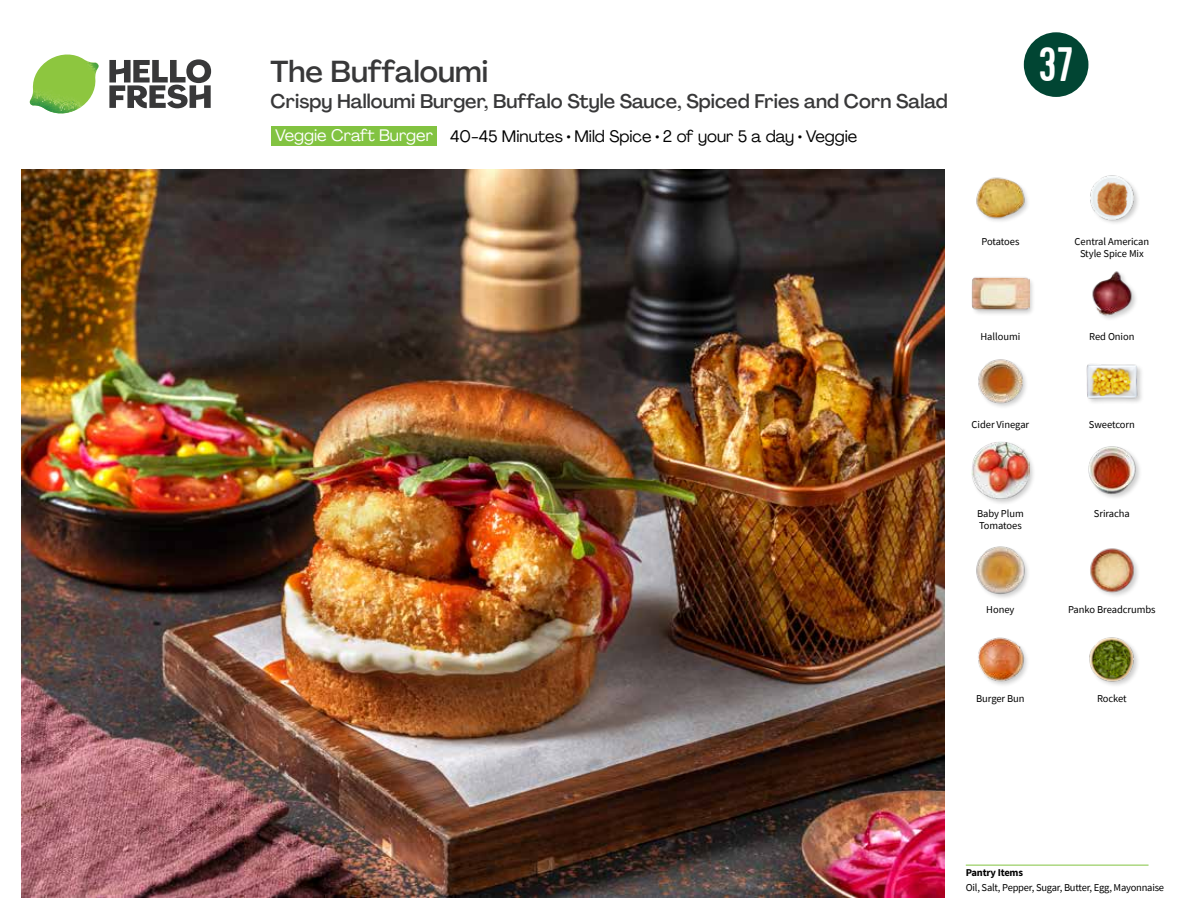
<style>
.page{position:relative;width:1188px;height:918px;background:#fff}
.page>*{position:absolute;margin:0;border:0;box-sizing:border-box;transform-origin:0 0}
.t1{font:48.3px "Kapra";color:#fff}
.t2{font:500 30px "Agrandir";color:#383839}
.t3{font:500 19.5px "Agrandir";color:#383839}
.t4{font:16.5px "Agrandir";color:#000}
.t5{font:16.5px "Agrandir";color:#fff}
.t6{font:10.5px/12px "Source Sans Pro";letter-spacing:-.005em;color:#000;text-align:center}
.t7{font:700 10.5px "Source Sans Pro";letter-spacing:-.02em;color:#000}
</style>
<div class="page">
<svg style="left:109px;top:59px;width:102px;height:49px"></svg>
<img style="left:30px;top:55px;width:69px;height:59px">
<img style="left:21px;top:170px;width:924px;height:728px">
<hr style="left:966px;top:865px;width:183px;height:1px;background:#82c341">
<div style="left:271px;top:126px;width:166px;height:19px;background:#82c341"></div>
<img style="left:976px;top:546px;width:52px;height:52px">
<img style="left:978px;top:637px;width:49px;height:48px">
<img style="left:1089px;top:637px;width:49px;height:49px">
<img style="left:1090px;top:548px;width:48px;height:48px">
<img style="left:978px;top:359px;width:48px;height:48px">
<div style="left:971px;top:440px;width:65px;height:66px;background:#000;opacity:.2"></div>
<img style="left:972px;top:441px;width:57px;height:58px">
<img style="left:1088px;top:446px;width:52px;height:52px">
<div style="left:1086px;top:363px;width:59px;height:42px;background:#fafafa"></div>
<img style="left:1086px;top:364px;width:55px;height:38px">
<img style="left:976px;top:177px;width:52px;height:44px">
<div style="left:972px;top:276px;width:64px;height:41px;background:#000;opacity:.2"></div>
<img style="left:972px;top:276px;width:57px;height:41px">
<img style="left:1092px;top:271px;width:44px;height:48px">
<img style="left:1090px;top:175px;width:48px;height:48px">
<svg style="left:1023px;top:32px;width:66px;height:65px"></svg>
<h2 class="t2" style="left:271px;top:53px;width:219px">The Buffaloumi</h2>
<h3 class="t3" style="left:271px;top:89px;width:679px">Crispy Halloumi Burger, Buffalo Style Sauce, Spiced Fries and Corn Salad</h3>
<h3 class="t5" style="left:275px;top:125px;width:159px">Veggie Craft Burger</h3>
<h3 class="t4" style="left:450px;top:126px;width:409px">40-45 Minutes • Mild Spice • 2 of your 5 a day • Veggie</h3>
<h1 class="t1" style="left:1039px;top:37px;width:36px">37</h1>
<p class="t6" style="left:981px;top:235px;width:40px">Potatoes</p>
<p class="t6" style="left:1075px;top:235px;width:76px">Central American<br>Style Spice Mix</p>
<p class="t6" style="left:981px;top:330px;width:41px">Halloumi</p>
<p class="t6" style="left:1089px;top:330px;width:47px">Red Onion</p>
<p class="t6" style="left:972px;top:419px;width:59px">Cider Vinegar</p>
<p class="t6" style="left:1089px;top:419px;width:48px">Sweetcorn</p>
<p class="t6" style="left:977px;top:508px;width:48px">Baby Plum</p>
<p class="t6" style="left:1094px;top:508px;width:37px">Sriracha</p>
<p class="t6" style="left:979px;top:520px;width:44px">Tomatoes</p>
<p class="t6" style="left:986px;top:604px;width:30px">Honey</p>
<p class="t6" style="left:1068px;top:604px;width:89px">Panko Breadcrumbs</p>
<p class="t6" style="left:976px;top:693px;width:50px">Burger Bun</p>
<p class="t6" style="left:1097px;top:693px;width:31px">Rocket</p>
<p class="t7" style="left:966px;top:866px;width:59px">Pantry Items</p>
<p class="t6" style="left:966px;top:881px;width:200px">Oil, Salt, Pepper, Sugar, Butter, Egg, Mayonnaise</p>
</div>
